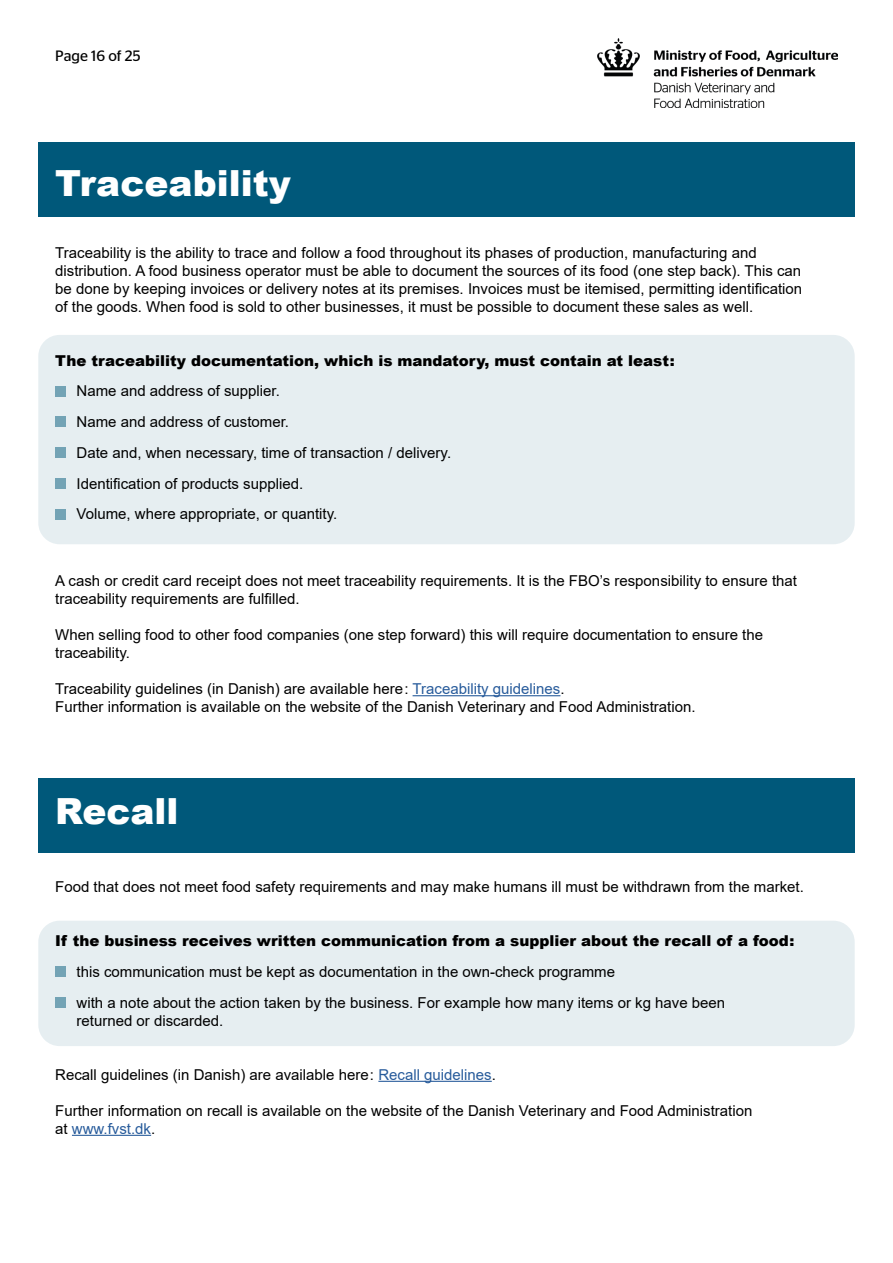
<style>
.page{position:relative;width:893px;height:1263px;background:#fff}
.page>*{position:absolute;margin:0;border:0;box-sizing:border-box;transform-origin:0 0}
.rubrik{font:900 36px "Arial";color:#fff}
.brød{font:15px/18px "Arial";color:#000}
.brød-2{font:900 15px "Arial";color:#000}
.t1{font:15px "Stag Sans";color:#000}
.s1{color:#275b9b}
</style>
<div class="page">
<div style="left:38px;top:335px;width:817px;height:209px;background:#e6eef1;border-radius:21px"></div>
<div style="left:38px;top:921px;width:817px;height:125px;background:#e6eef1;border-radius:21px"></div>
<img style="left:598px;top:38px;width:240px;height:70px">
<div style="left:38px;top:142px;width:817px;height:75px;background:#00587a"></div>
<hr style="left:413px;top:695px;width:147px;height:1px;background:#275b9b">
<hr style="left:378px;top:1081px;width:114px;height:1px;background:#275b9b">
<hr style="left:72px;top:1135px;width:79px;height:1px;background:#275b9b">
<div style="left:55px;top:386px;width:10px;height:10px;background:#73a3b5"></div>
<div style="left:55px;top:417px;width:10px;height:10px;background:#73a3b5"></div>
<div style="left:55px;top:448px;width:10px;height:10px;background:#73a3b5"></div>
<div style="left:55px;top:478px;width:10px;height:11px;background:#73a3b5"></div>
<div style="left:55px;top:509px;width:10px;height:10px;background:#73a3b5"></div>
<div style="left:55px;top:967px;width:10px;height:10px;background:#73a3b5"></div>
<div style="left:55px;top:997px;width:10px;height:11px;background:#73a3b5"></div>
<div style="left:38px;top:778px;width:817px;height:75px;background:#00587a"></div>
<p class="t1" style="left:55px;top:47px;width:87px">Page 16 of 25</p>
<h2 class="rubrik" style="left:55px;top:157px;width:237px">Traceability</h2>
<p class="brød" style="left:55px;top:243px;width:748px">Traceability is the ability to trace and follow a food throughout its phases of production, manufacturing and distribution. A food business operator must be able to document the sources of its food (one step back). This can be done by keeping invoices or delivery notes at its premises. Invoices must be itemised, permitting identification of the goods. When food is sold to other businesses, it must be possible to document these sales as well.</p>
<p class="brød-2" style="left:55px;top:349px;width:621px">The traceability documentation, which is mandatory, must contain at least:</p>
<p class="brød" style="left:77px;top:382px;width:205px">Name and address of supplier.</p>
<p class="brød" style="left:77px;top:413px;width:214px">Name and address of customer.</p>
<p class="brød" style="left:77px;top:443px;width:376px">Date and, when necessary, time of transaction / delivery.</p>
<p class="brød" style="left:77px;top:474px;width:228px">Identification of products supplied.</p>
<p class="brød" style="left:77px;top:505px;width:262px">Volume, where appropriate, or quantity.</p>
<p class="brød" style="left:55px;top:572px;width:743px">A cash or credit card receipt does not meet traceability requirements. It is the FBO’s responsibility to ensure that traceability requirements are fulfilled.</p>
<p class="brød" style="left:55px;top:626px;width:709px">When selling food to other food companies (one step forward) this will require documentation to ensure the traceability.</p>
<p class="brød" style="left:55px;top:680px;width:511px">Traceability guidelines (in Danish) are available here : <span class="s1">Traceability guidelines</span>.</p>
<p class="brød" style="left:55px;top:698px;width:642px">Further information is available on the website of the Danish Veterinary and Food Administration.</p>
<h2 class="rubrik" style="left:55px;top:785px;width:125px">Recall</h2>
<p class="brød" style="left:55px;top:878px;width:750px">Food that does not meet food safety requirements and may make humans ill must be withdrawn from the market.</p>
<p class="brød-2" style="left:55px;top:930px;width:741px">If the business receives written communication from a supplier about the recall of a food:</p>
<p class="brød" style="left:77px;top:962px;width:540px">this communication must be kept as documentation in the own-check programme</p>
<p class="brød" style="left:77px;top:993px;width:650px">with a note about the action taken by the business. For example how many items or kg have been returned or discarded.</p>
<p class="brød" style="left:55px;top:1065px;width:442px">Recall guidelines (in Danish) are available here : <span class="s1">Recall guidelines</span>.</p>
<p class="brød" style="left:55px;top:1101px;width:699px">Further information on recall is available on the website of the Danish Veterinary and Food Administration at <span class="s1">www.fvst.dk</span>.</p>
</div>
